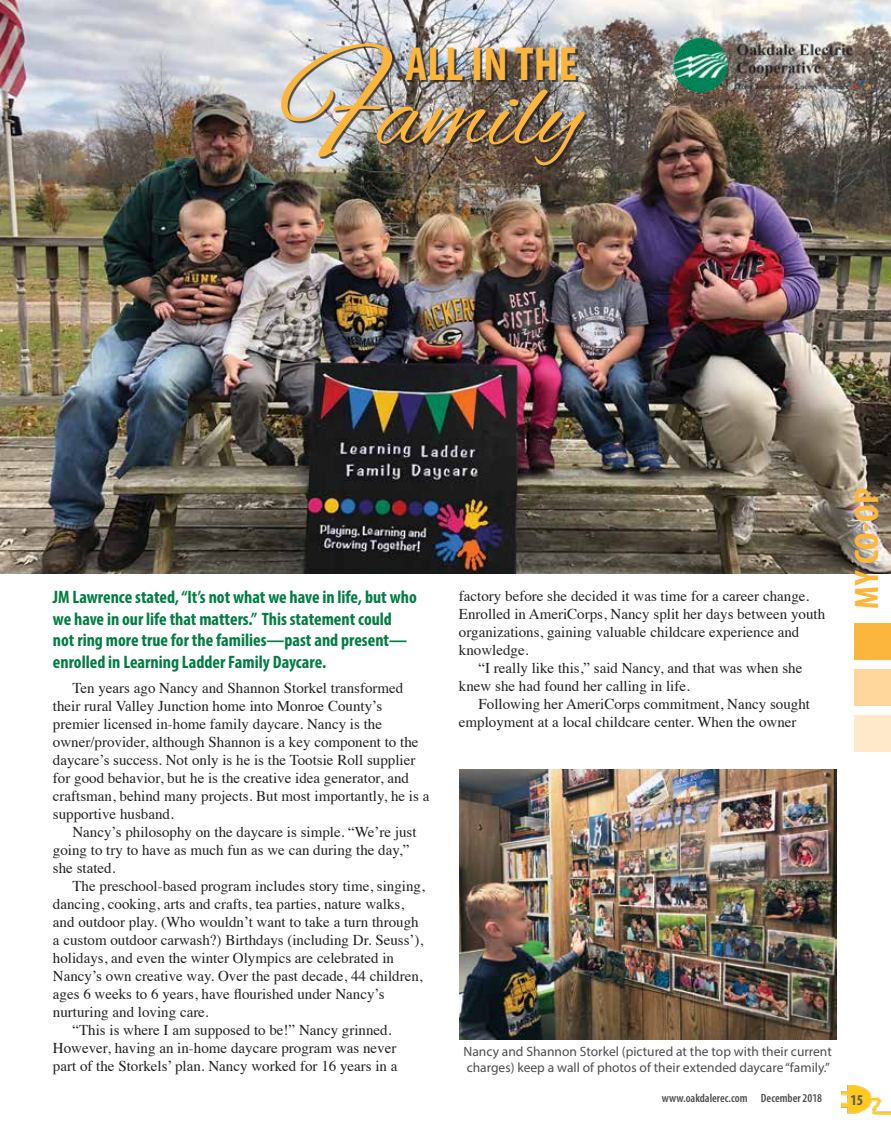
<style>
.page{position:relative;width:891px;height:1134px;background:#fff}
.page>*{position:absolute;margin:0;border:0;box-sizing:border-box;transform-origin:0 0}
.t1{font:108px "Alex Brush";color:#fcb53d}
.t2{font:700 condensed 48px "Myriad Pro";color:#fcb53d}
.t3{font:700 condensed 34.2px "Myriad Pro";color:#fcb53d;scale:1.05 1}
.t4{font:700 condensed 18px/21.6px "Myriad Pro";color:#007d43}
.t5{font:15px/18px "Times";color:#231f20}
.t6{font:700 condensed 15px "Myriad Pro";color:#58595b}
.t7{font:13.5px/16.2px "Myriad Pro";color:#4d4d4f}
.t8{font:600 condensed 12px "Myriad Pro";color:#4d4d4f}
.s1{font-size:150px}
</style>
<div class="page">
<img style="left:0;top:0;width:891px;height:573px">
<div style="left:855px;top:623px;width:36px;height:37px;background:#fcb53d"></div>
<div style="left:855px;top:669px;width:36px;height:37px;background:#ffd79c"></div>
<div style="left:855px;top:715px;width:36px;height:37px;background:#ffe9ca"></div>
<img style="left:841px;top:1085px;width:50px;height:30px">
<img style="left:669px;top:29px;width:220px;height:72px">
<div style="left:283px;top:45px;width:304px;height:122px;background:#231f20;opacity:.75"></div>
<img style="left:459px;top:769px;width:377px;height:270px">
<h1 class="t1" style="left:283px;top:54px;width:300px"><span class="s1">F</span>amily</h1>
<h2 class="t2" style="left:405px;top:34px;width:174px">ALL IN THE</h2>
<p class="t4" style="left:53px;top:586px;width:365px">JM Lawrence stated, “It’s not what we have in life, but who we have in our life that matters.” This statement could not ring more true for the families—past and present— enrolled in Learning Ladder Family Daycare.</p>
<p class="t5" style="left:53px;top:677px;width:378px;text-indent:19px">Ten years ago Nancy and Shannon Storkel transformed their rural Valley Junction home into Monroe County’s premier licensed in-home family daycare. Nancy is the owner/provider, although Shannon is a key component to the daycare’s success. Not only is he is the Tootsie Roll supplier for good behavior, but he is the creative idea generator, and craftsman, behind many projects. But most importantly, he is a supportive husband.</p>
<p class="t5" style="left:53px;top:821px;width:365px;text-indent:19px">Nancy’s philosophy on the daycare is simple. “We’re just going to try to have as much fun as we can during the day,” she stated.</p>
<p class="t5" style="left:72px;top:875px;width:354px">The preschool-based program includes story time, singing,</p>
<p class="t5" style="left:53px;top:893px;width:353px">dancing, cooking, arts and crafts, tea parties, nature walks,</p>
<p class="t5" style="left:53px;top:911px;width:367px">and outdoor play. (Who wouldn’t want to take a turn through</p>
<p class="t5" style="left:53px;top:929px;width:372px">a custom outdoor carwash?) Birthdays (including Dr. Seuss’),</p>
<p class="t5" style="left:53px;top:947px;width:343px">holidays, and even the winter Olympics are celebrated in</p>
<p class="t5" style="left:53px;top:965px;width:371px">Nancy’s own creative way. Over the past decade, 44 children,</p>
<p class="t5" style="left:53px;top:983px;width:333px">ages 6 weeks to 6 years, have flourished under Nancy’s</p>
<p class="t5" style="left:53px;top:1001px;width:157px">nurturing and loving care.</p>
<p class="t5" style="left:72px;top:1019px;width:321px">“This is where I am supposed to be!” Nancy grinned.</p>
<p class="t5" style="left:53px;top:1037px;width:345px">However, having an in-home daycare program was never</p>
<p class="t5" style="left:53px;top:1055px;width:346px">part of the Storkels’ plan. Nancy worked for 16 years in a</p>
<p class="t5" style="left:459px;top:586px;width:352px">factory before she decided it was time for a career change.</p>
<p class="t5" style="left:459px;top:604px;width:368px">Enrolled in AmeriCorps, Nancy split her days between youth</p>
<p class="t5" style="left:459px;top:622px;width:342px">organizations, gaining valuable childcare experience and</p>
<p class="t5" style="left:459px;top:640px;width:71px">knowledge.</p>
<p class="t5" style="left:478px;top:658px;width:325px">“I really like this,” said Nancy, and that was when she</p>
<p class="t5" style="left:459px;top:676px;width:232px">knew she had found her calling in life.</p>
<p class="t5" style="left:478px;top:694px;width:333px">Following her AmeriCorps commitment, Nancy sought</p>
<p class="t5" style="left:459px;top:712px;width:339px">employment at a local childcare center. When the owner</p>
<h3 class="t3" style="left:845px;top:609px;width:117px;rotate:-90deg">MY CO-OP</h3>
<p class="t7" style="left:464px;top:1043px;width:370px">Nancy and Shannon Storkel (pictured at the top with their current charges) keep a wall of photos of their extended daycare “family.”</p>
<p class="t8" style="left:662px;top:1091px;width:162px">www.oakdalerec.com December 2018</p>
<p class="t6" style="left:850px;top:1090px;width:14px">15</p>
</div>
